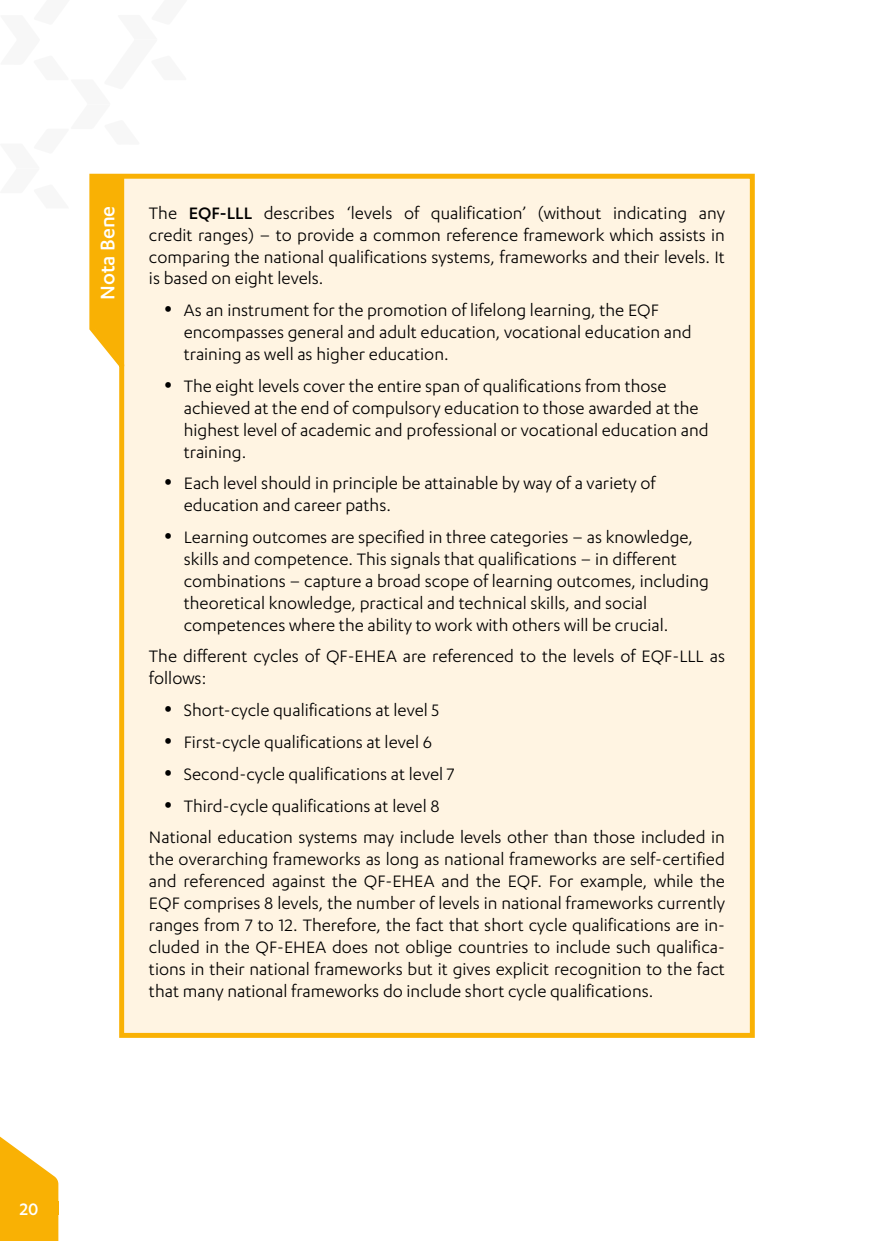
<style>
.page{position:relative;width:874px;height:1241px;background:#fff}
.page>*{position:absolute;margin:0;border:0;box-sizing:border-box;transform-origin:0 0}
.t1{font:500 22.75px "Karbon";color:#fff}
.t2{font:19.25px/21.9px "Karbon";color:#000}
.t3{font:500 19.25px "Karbon";color:#fff}
.s1{font-weight:500}
</style>
<div class="page">
<div style="left:119px;top:173px;width:636px;height:865px;background:#fff4e2"></div>
<svg style="left:0;top:1136px;width:58px;height:104px"></svg>
<div style="left:0;top:1201px;width:58px;height:13px;background:#f9b104"></div>
<svg style="left:89px;top:173px;width:116px;height:193px;background:#fde0a1"></svg>
<svg style="left:165px;top:382px;width:6px;height:5px"></svg>
<svg style="left:165px;top:479px;width:6px;height:6px"></svg>
<svg style="left:165px;top:533px;width:6px;height:6px"></svg>
<svg style="left:165px;top:706px;width:6px;height:5px"></svg>
<svg style="left:165px;top:738px;width:6px;height:5px"></svg>
<svg style="left:165px;top:769px;width:6px;height:6px"></svg>
<svg style="left:165px;top:801px;width:6px;height:6px"></svg>
<p class="t1" style="left:95px;top:300px;width:96px;rotate:-90deg">Nota Bene</p>
<p class="t2" style="left:149px;top:201px;width:577px;text-align:justify">The <span class="s1">EQF-LLL</span> describes ‘levels of qualification’ (without indicating any credit ranges) – to provide a common reference framework which assists in comparing the national qualifications systems, frameworks and their levels. It is based on eight levels.</p>
<p class="t2" style="left:184px;top:299px;width:509px">As an instrument for the promotion of lifelong learning, the EQF encompasses general and adult education, vocational education and training as well as higher education.</p>
<p class="t2" style="left:184px;top:374px;width:526px">The eight levels cover the entire span of qualifications from those achieved at the end of compulsory education to those awarded at the highest level of academic and professional or vocational education and training.</p>
<p class="t2" style="left:184px;top:472px;width:473px">Each level should in principle be attainable by way of a variety of education and career paths.</p>
<p class="t2" style="left:184px;top:525px;width:526px">Learning outcomes are specified in three categories – as knowledge, skills and competence. This signals that qualifications – in different combinations – capture a broad scope of learning outcomes, including theoretical knowledge, practical and technical skills, and social competences where the ability to work with others will be crucial.</p>
<p class="t2" style="left:149px;top:645px;width:577px">The different cycles of QF-EHEA are referenced to the levels of EQF-LLL as follows:</p>
<p class="t2" style="left:184px;top:698px;width:257px">Short-cycle qualifications at level 5</p>
<p class="t2" style="left:184px;top:730px;width:249px">First-cycle qualifications at level 6</p>
<p class="t2" style="left:184px;top:762px;width:272px">Second-cycle qualifications at level 7</p>
<p class="t2" style="left:184px;top:794px;width:257px">Third-cycle qualifications at level 8</p>
<p class="t2" style="left:149px;top:826px;width:577px">National education systems may include levels other than those included in</p>
<p class="t2" style="left:149px;top:847px;width:577px;text-align:justify">the overarching frameworks as long as national frameworks are self-certified and referenced against the QF-EHEA and the EQF. For example, while the EQF comprises 8 levels, the number of levels in national frameworks currently ranges from 7 to 12. Therefore, the fact that short cycle qualifications are in&shy;cluded in the QF-EHEA does not oblige countries to include such qualifica&shy;tions in their national frameworks but it gives explicit recognition to the fact that many national frameworks do include short cycle qualifications.</p>
<p class="t3" style="left:20px;top:1197px;width:20px">20</p>
</div>
